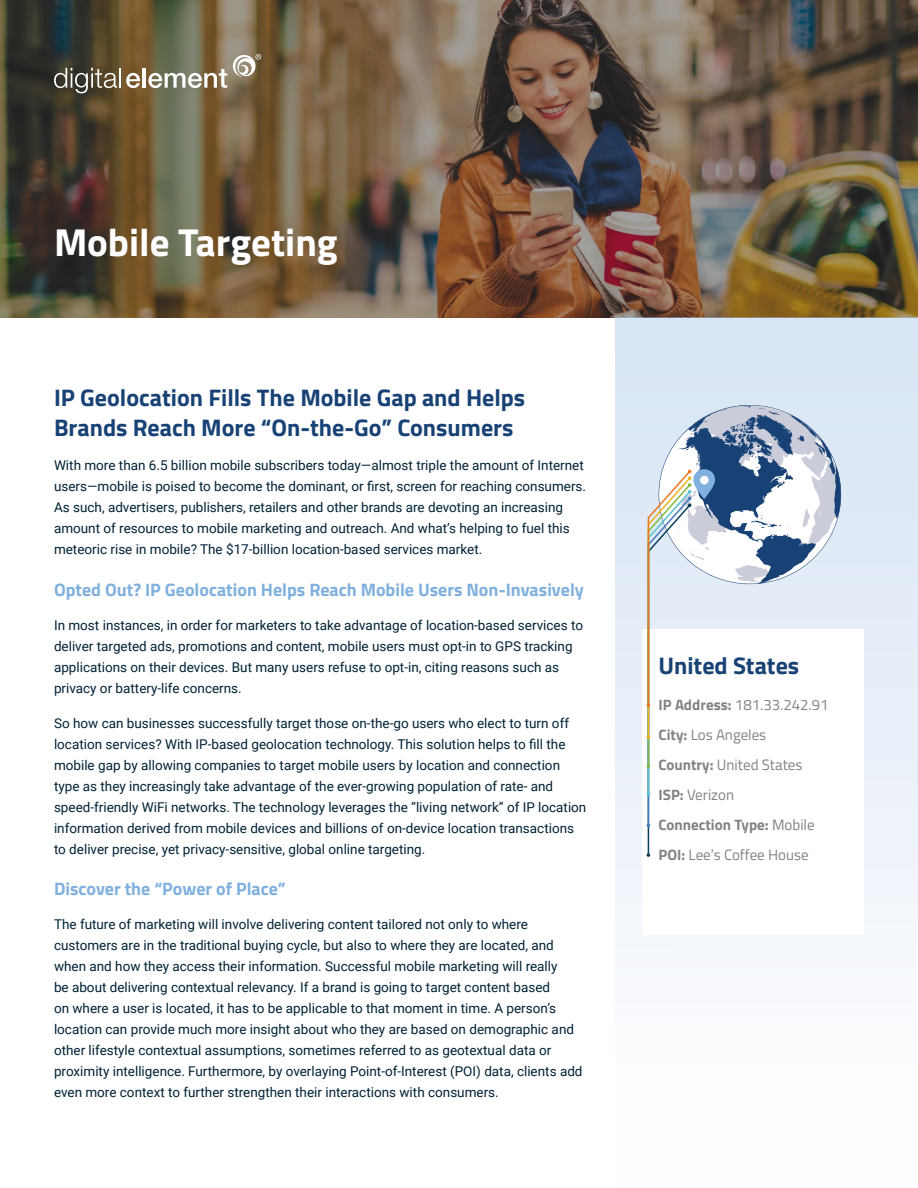
<style>
.page{position:relative;width:918px;height:1188px;background:#fff}
.page>*{position:absolute;margin:0;border:0;box-sizing:border-box;transform-origin:0 0}
.t1{font:700 39px "Titillium Web";color:#fff}
.t2{font:700 24px/30px "Titillium Web";color:#184275}
.t3{font:700 18px "Titillium Web";color:#80b0de}
.t4{font:15px/30px "Titillium Web";color:#808284}
.t5{font:13.5px/21px "Roboto";color:#002234}
.s1{font-weight:700}
</style>
<div class="page">
<img style="left:0;top:0;width:918px;height:318px">
<svg style="left:54px;top:68px;width:63px;height:25px;background:#6d6758"></svg>
<hr style="left:119px;top:68px;width:2px;height:20px;background:#fff">
<svg style="left:126px;top:73px;width:15px;height:15px"></svg>
<hr style="left:142px;top:68px;width:4px;height:20px;background:#fff">
<svg style="left:148px;top:54px;width:113px;height:34px;background:#958e77"></svg>
<div style="left:615px;top:317px;width:303px;height:871px;background:linear-gradient(to bottom,#d6e3f3,#fff)"></div>
<div style="left:642px;top:629px;width:222px;height:306px;background:#fff"></div>
<svg style="left:647px;top:405px;width:194px;height:452px"></svg>
<div style="left:700px;top:476px;width:9px;height:8px;background:#fff;border-radius:50%"></div>
<h1 class="t1" style="left:54px;top:228px;width:285px">Mobile Targeting</h1>
<h2 class="t2" style="left:54px;top:385px;width:473px">IP Geolocation Fills The Mobile Gap and Helps<br>Brands Reach More “On-the-Go” Consumers</h2>
<p class="t5" style="left:54px;top:456px;width:534px">With more than 6.5 billion mobile subscribers today—almost triple the amount of Internet users—mobile is poised to become the dominant, or first, screen for reaching consumers.<br>As such, advertisers, publishers, retailers and other brands are devoting an increasing amount of resources to mobile marketing and outreach. And what’s helping to fuel this meteoric rise in mobile? The $17-billion location-based services market.</p>
<h3 class="t3" style="left:54px;top:583px;width:531px">Opted Out? IP Geolocation Helps Reach Mobile Users Non-Invasively</h3>
<p class="t5" style="left:54px;top:614px;width:531px">In most instances, in order for marketers to take advantage of location-based services to deliver targeted ads, promotions and content, mobile users must opt-in to GPS tracking applications on their devices. But many users refuse to opt-in, citing reasons such as privacy or battery-life concerns.</p>
<p class="t5" style="left:54px;top:712px;width:534px">So how can businesses successfully target those on-the-go users who elect to turn off location services? With IP-based geolocation technology. This solution helps to fill the mobile gap by allowing companies to target mobile users by location and connection type as they increasingly take advantage of the ever-growing population of rate- and speed-friendly WiFi networks. The technology leverages the “living network” of IP location information derived from mobile devices and billions of on-device location transactions to deliver precise, yet privacy-sensitive, global online targeting.</p>
<h3 class="t3" style="left:54px;top:882px;width:233px">Discover the “Power of Place”</h3>
<p class="t5" style="left:54px;top:914px;width:530px">The future of marketing will involve delivering content tailored not only to where customers are in the traditional buying cycle, but also to where they are located, and when and how they access their information. Successful mobile marketing will really<br>be about delivering contextual relevancy. If a brand is going to target content based<br>on where a user is located, it has to be applicable to that moment in time. A person’s location can provide much more insight about who they are based on demographic and other lifestyle contextual assumptions, sometimes referred to as geotextual data or proximity intelligence. Furthermore, by overlaying Point-of-Interest (POI) data, clients add even more context to further strengthen their interactions with consumers.</p>
<h2 class="t2" style="left:659px;top:654px;width:142px">United States</h2>
<p class="t4" style="left:659px;top:692px;width:172px"><span class="s1">IP Address:</span> 181.33.242.91<br><span class="s1">City:</span> Los Angeles<br><span class="s1">Country:</span> United States<br><span class="s1">ISP:</span> Verizon<br><span class="s1">Connection Type:</span> Mobile<br><span class="s1">POI:</span> Lee’s Coffee House</p>
</div>
